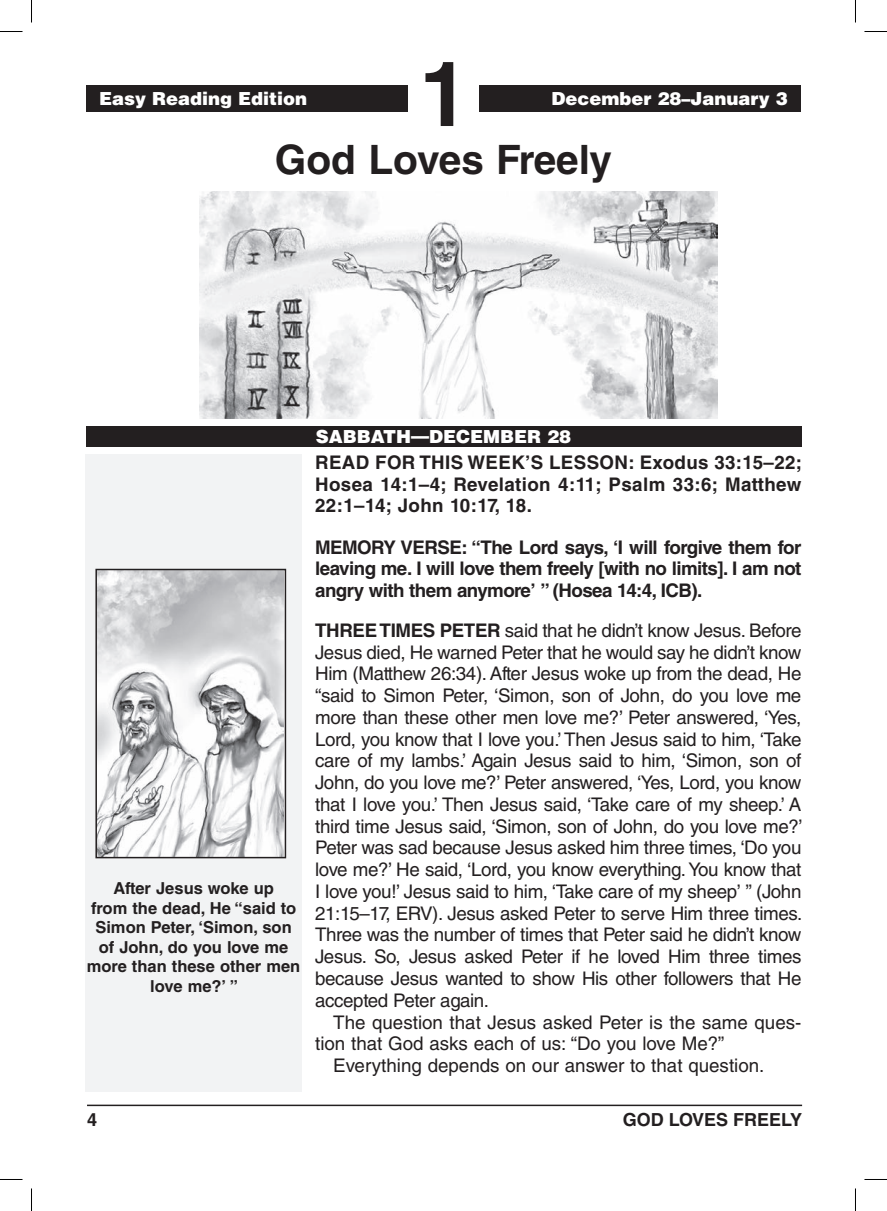
<style>
.page{position:relative;width:887px;height:1211px;background:#fff}
.page>*{position:absolute;margin:0;border:0;box-sizing:border-box;transform-origin:0 0}
.t1{font:700 90px "Helvetica LT Std";color:#231f20}
.Lesson_Title{font:700 40.5px "Helvetica LT Std";color:#231f20}
.Body_Text_NoIndent_S{font:18.75px/21.8px "Helvetica LT Std";letter-spacing:-.02em;color:#231f20;text-align:justify}
.Body_Text_NoIndent_B{font:700 18.75px/21.8px "Helvetica LT Std";letter-spacing:-.03em;color:#231f20;text-align:justify}
.Body_Text{font:18.75px/21.8px "Helvetica LT Std";color:#231f20}
.Running_Head_-_Right{font:900 18px "Helvetica LT Std";color:#fff}
.Definitions_Heading{font:900 18px "Helvetica LT Std";color:#fff}
.t2{font:700 18px "Helvetica LT Std";color:#231f20}
.Image_Captions{font:700 16.5px/19.5px "Helvetica LT Std";color:#231f20;text-align:center}
.s1{font-weight:700}
</style>
<div class="page">
<hr style="left:87px;top:1104px;width:715px;height:2px;background:#231f20">
<div style="left:86px;top:454px;width:216px;height:637px;background:#f2f3f4"></div>
<div style="left:86px;top:86px;width:321px;height:26px;background:#231f20"></div>
<div style="left:477px;top:86px;width:323px;height:26px;background:#231f20"></div>
<div style="left:410px;top:60px;width:69px;height:75px;background:#fff"></div>
<div style="left:86px;top:426px;width:715px;height:21px;background:#231f20"></div>
<img style="left:199px;top:192px;width:518px;height:226px">
<img style="left:98px;top:572px;width:185px;height:283px">
<div style="left:95px;top:569px;width:191px;height:289px;border:2px solid #231f20"></div>
<svg style="left:0;top:31px;width:22px;height:1px"></svg>
<svg style="left:864px;top:31px;width:22px;height:1px"></svg>
<svg style="left:0;top:1179px;width:22px;height:1px"></svg>
<svg style="left:864px;top:1179px;width:22px;height:1px"></svg>
<svg style="left:31px;top:0;width:1px;height:22px"></svg>
<svg style="left:31px;top:1188px;width:1px;height:22px"></svg>
<svg style="left:855px;top:0;width:1px;height:22px"></svg>
<svg style="left:855px;top:1188px;width:1px;height:22px"></svg>
<p class="Running_Head_-_Right" style="left:99px;top:87px;width:210px">Easy Reading Edition</p>
<h1 class="t1" style="left:419px;top:39px;width:52px">1</h1>
<p class="Running_Head_-_Right" style="left:551px;top:87px;width:238px">December 28–January 3</p>
<p class="Lesson_Title" style="left:275px;top:135px;width:338px">God Loves Freely</p>
<p class="Image_Captions" style="left:113px;top:878px;width:162px">After Jesus woke up</p>
<p class="Image_Captions" style="left:87px;top:898px;width:215px">from the dead, He “said to<br>Simon Peter, ‘Simon, son of John, do you love me more than these other men love me?’ ”</p>
<p class="Definitions_Heading" style="left:316px;top:425px;width:257px">SABBATH—DECEMBER 28</p>
<p class="Body_Text_NoIndent_B" style="left:315px;top:451px;width:488px">READ FOR THIS WEEK’S LESSON: Exodus 33:15–22; Hosea 14:1–4; Revelation 4:11; Psalm 33:6; Matthew 22:1–14; John 10:17, 18.</p>
<p class="Body_Text_NoIndent_B" style="left:315px;top:536px;width:488px">MEMORY VERSE: “The Lord says, ‘I will forgive them for leaving me. I will love them freely [with no limits]. I am not angry with them anymore’ ” (Hosea 14:4, ICB).</p>
<p class="Body_Text_NoIndent_S" style="left:315px;top:619px;width:489px"><span class="s1">THREE TIMES PETER</span> said that he didn’t know Jesus. Before Jesus died, He warned Peter that he would say he didn’t know Him (Matthew 26:34). After Jesus woke up from the dead, He “said to Simon Peter, ‘Simon, son of John, do you love me more than these other men love me?’ Peter answered, ‘Yes, Lord, you know that I love you.’ Then Jesus said to him, ‘Take care of my lambs.’ Again Jesus said to him, ‘Simon, son of John, do you love me?’ Peter answered, ‘Yes, Lord, you know that I love you.’ Then Jesus said, ‘Take care of my sheep.’ A third time Jesus said, ‘Simon, son of John, do you love me?’ Peter was sad because Jesus asked him three times, ‘Do you love me?’ He said, ‘Lord, you know everything. You know that I love you!’ Jesus said to him, ‘Take care of my sheep’ ” (John 21:15–17, ERV). Jesus asked Peter to serve Him three times.<br>Three was the number of times that Peter said he didn’t know Jesus. So, Jesus asked Peter if he loved Him three times because Jesus wanted to show His other followers that He accepted Peter again.</p>
<p class="Body_Text" style="left:315px;top:1011px;width:488px;text-indent:18px">The question that Jesus asked Peter is the same ques&shy;tion that God asks each of us: “Do you love Me?”</p>
<p class="Body_Text" style="left:333px;top:1054px;width:433px">Everything depends on our answer to that question.</p>
<p class="t2" style="left:87px;top:1109px;width:12px">4</p>
<p class="t2" style="left:623px;top:1109px;width:181px">GOD LOVES FREELY</p>
</div>
